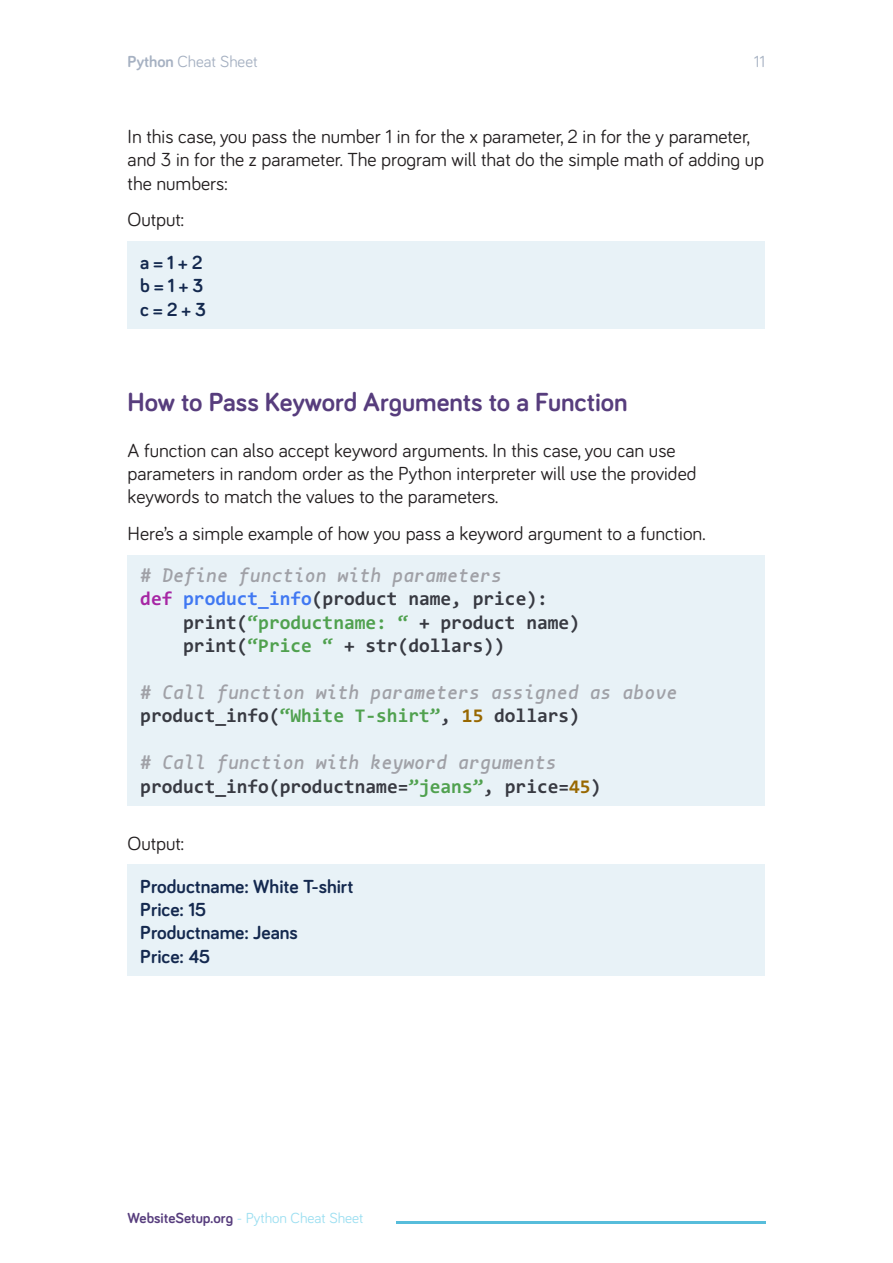
<style>
.page{position:relative;width:893px;height:1263px;background:#fff}
.page>*{position:absolute;margin:0;border:0;box-sizing:border-box;transform-origin:0 0}
.Heading_2{font:700 27px "Bariol";color:#573d7d}
.Body_1_-_big_space{font:19.5px/23.4px "Bariol";color:#231f20}
.t1{font:italic 700 19.5px/23.4px "mononoki";color:#a0a1a7}
.t2{font:700 19.5px "Consolas";color:#383a42}
.Output{font:700 19.5px "Bariol";color:#14294f}
.t3{font:16.5px "Bariol";color:#a6b1c2}
.t4{font:15px "Bariol";color:#9ddff1}
.s1{font-weight:700}
.s2{color:#a626a4}
.s3{color:#4078f2}
.s4{color:#50a14f}
.s5{font-family:"Consolas";font-style:normal;color:#383a42}
.s6{font-family:"Consolas";font-style:normal;color:#50a14f}
.s7{font-family:"Consolas";font-style:normal;color:#986801}
.s8{font-weight:700;color:#573d7d}
</style>
<div class="page">
<div style="left:128px;top:555px;width:637px;height:250px;background:#e8f2f7"></div>
<div style="left:128px;top:864px;width:637px;height:112px;background:#e8f2f7"></div>
<div style="left:128px;top:241px;width:637px;height:88px;background:#e8f2f7"></div>
<hr style="left:396px;top:1221px;width:369px;height:2px;background:#57bddb">
<p class="t3" style="left:128px;top:51px;width:132px"><span class="s1">Python</span> Cheat Sheet</p>
<p class="t3" style="left:754px;top:51px;width:13px">11</p>
<p class="Body_1_-_big_space" style="left:128px;top:124px;width:638px">In this case, you pass the number 1 in for the x parameter, 2 in for the y parameter, and 3 in for the z parameter. The program will that do the simple math of adding up the numbers:</p>
<p class="Body_1_-_big_space" style="left:128px;top:207px;width:58px">Output:</p>
<p class="Output" style="left:140px;top:249px;width:64px">a = 1 + 2</p>
<p class="Output" style="left:140px;top:272px;width:64px">b = 1 + 3</p>
<p class="Output" style="left:140px;top:296px;width:67px">c = 2 + 3</p>
<p class="Heading_2" style="left:128px;top:384px;width:502px">How to Pass Keyword Arguments to a Function</p>
<p class="Body_1_-_big_space" style="left:128px;top:437px;width:570px">A function can also accept keyword arguments. In this case, you can use parameters in random order as the Python interpreter will use the provided keywords to match the values to the parameters.</p>
<p class="Body_1_-_big_space" style="left:128px;top:520px;width:579px">Here’s a simple example of how you pass a keyword argument to a function.</p>
<p class="t1" style="left:140px;top:564px;width:363px"># Define function with parameters</p>
<p class="t2" style="left:140px;top:586px;width:409px"><span class="s2">def</span> <span class="s3">product_info</span>(product name, price):</p>
<p class="t2" style="left:183px;top:610px;width:398px">print(<span class="s4">“productname: “</span> + product name)</p>
<p class="t2" style="left:183px;top:633px;width:323px">print(<span class="s4">“Price “</span> + str(dollars))</p>
<p class="t1" style="left:140px;top:681px;width:538px"># Call function with parameters assigned as above <span class="s5">product_info(</span><span class="s6">“White T-shirt”</span><span class="s5">,</span> <span class="s7">15</span> <span class="s5">dollars)</span></p>
<p class="t1" style="left:140px;top:751px;width:463px"># Call function with keyword arguments <span class="s5">product_info(productname=</span><span class="s6">”jeans”</span><span class="s5">, price=</span><span class="s7">45</span><span class="s5">)</span></p>
<p class="Body_1_-_big_space" style="left:128px;top:830px;width:58px">Output:</p>
<p class="Output" style="left:140px;top:873px;width:215px">Productname: White T-shirt</p>
<p class="Output" style="left:140px;top:896px;width:68px">Price: 15</p>
<p class="Output" style="left:140px;top:919px;width:159px">Productname: Jeans</p>
<p class="Output" style="left:140px;top:943px;width:72px">Price: 45</p>
<p class="t4" style="left:128px;top:1208px;width:237px"><span class="s8">WebsiteSetup.org</span> - Python Cheat Sheet</p>
</div>
